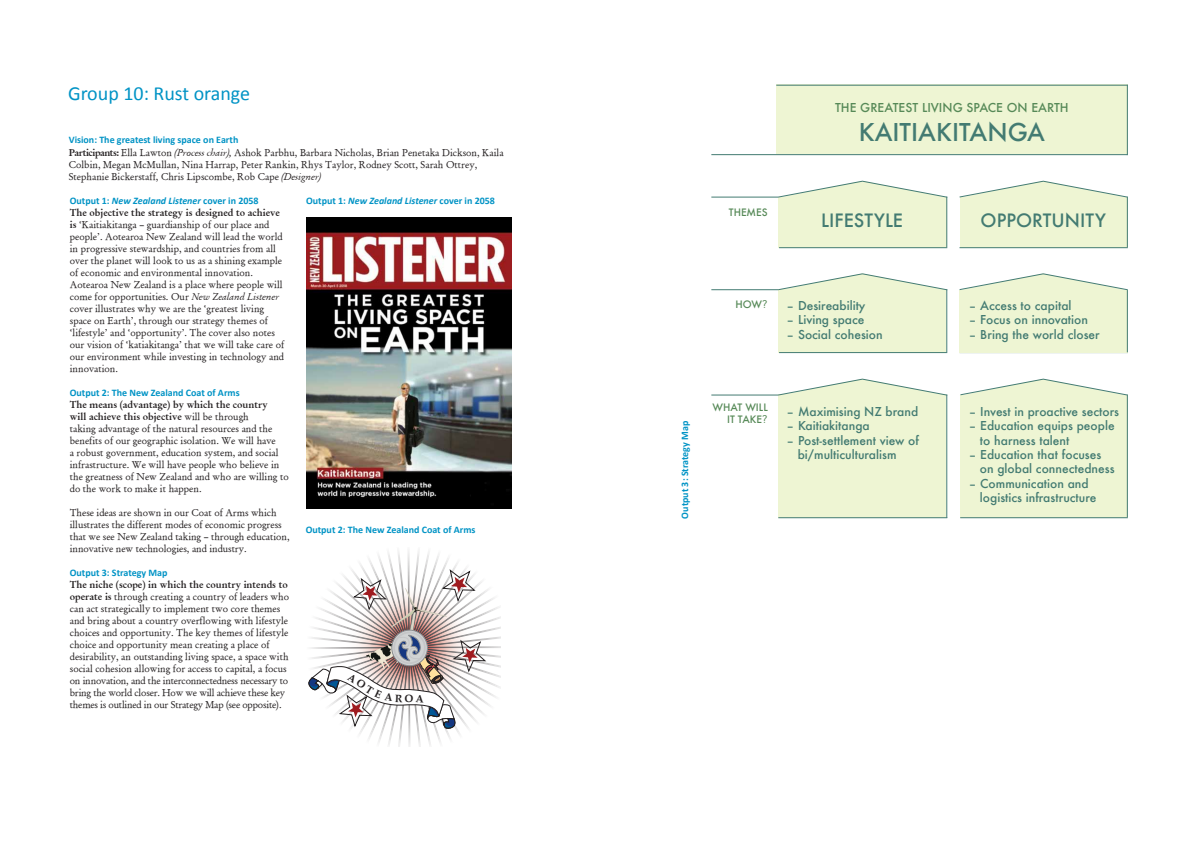
<style>
.page{position:relative;width:1191px;height:842px;background:#fff}
.page>*{position:absolute;margin:0;border:0;box-sizing:border-box;transform-origin:0 0}
.t1{font:500 24px "Futura";color:#437b72}
.t2{font:20px "Calibri";color:#0093c5}
.t3{font:500 18px "Futura";color:#437b72}
.t4{font:500 12px/14.4px "Futura";color:#437b72}
.t5{font:500 12px "Futura";color:#568957}
.t6{font:10px/12px "Garamond Macronby Paul Kennett";color:#231f20}
.t7{font:700 10px "Calibri";color:#0093c5}
.t8{font:10px/12px "Garamond Macron Bold By Paul Kennett";color:#231f20}
.t9{font:500 10px/12px "Futura";color:#568957}
.s1{font-family:"Garamond Macron Bold By Paul Kennett"}
.s2{font-family:"Garamond Macron Italics By Paul Kennett"}
.s3{font-style:italic}
.s4{font-family:"Garamond Macronby Paul Kennett"}
.s5{font-family:"Geneva";font-weight:400}
</style>
<div class="page">
<img style="left:306px;top:217px;width:205px;height:291px">
<div style="left:776px;top:85px;width:351px;height:69px;background:#eef5d3"></div>
<hr style="left:711px;top:154px;width:416px;height:1px;background:#437b72">
<hr style="left:1126px;top:85px;width:1px;height:70px;background:#437b72">
<hr style="left:776px;top:85px;width:351px;height:1px;background:#437b72">
<div style="left:959px;top:198px;width:168px;height:50px;background:#eef5d3"></div>
<div style="left:778px;top:198px;width:169px;height:50px;background:#eef5d3"></div>
<hr style="left:711px;top:197px;width:67px;height:1px;background:#437b72">
<hr style="left:1126px;top:197px;width:1px;height:50px;background:#437b72">
<svg style="left:777px;top:180px;width:171px;height:18px"></svg>
<svg style="left:959px;top:180px;width:169px;height:18px"></svg>
<hr style="left:946px;top:197px;width:1px;height:50px;background:#437b72">
<div style="left:960px;top:395px;width:167px;height:123px;background:#eef5d3"></div>
<div style="left:778px;top:395px;width:168px;height:123px;background:#eef5d3"></div>
<hr style="left:1126px;top:395px;width:1px;height:122px;background:#437b72">
<hr style="left:711px;top:394px;width:67px;height:1px;background:#437b72">
<svg style="left:777px;top:378px;width:171px;height:18px"></svg>
<svg style="left:960px;top:378px;width:168px;height:18px"></svg>
<hr style="left:946px;top:395px;width:1px;height:123px;background:#437b72">
<hr style="left:959px;top:352px;width:168px;height:1px;background:#437b72">
<div style="left:959px;top:290px;width:168px;height:62px;background:#eef5d3"></div>
<div style="left:778px;top:290px;width:168px;height:63px;background:#eef5d3"></div>
<hr style="left:1126px;top:290px;width:1px;height:62px;background:#437b72">
<hr style="left:711px;top:289px;width:67px;height:1px;background:#437b72">
<svg style="left:777px;top:273px;width:171px;height:18px"></svg>
<svg style="left:959px;top:273px;width:169px;height:18px"></svg>
<hr style="left:946px;top:289px;width:1px;height:63px;background:#437b72">
<hr style="left:779px;top:352px;width:168px;height:1px;background:#437b72">
<hr style="left:959px;top:247px;width:168px;height:1px;background:#437b72">
<hr style="left:779px;top:247px;width:168px;height:1px;background:#437b72">
<hr style="left:960px;top:517px;width:167px;height:1px;background:#437b72">
<hr style="left:778px;top:517px;width:169px;height:1px;background:#437b72">
<svg style="left:308px;top:550px;width:192px;height:196px"></svg>
<h2 class="t2" style="left:68px;top:81px;width:184px">Group 10: Rust orange</h2>
<p class="t7" style="left:69px;top:133px;width:171px">Vision: The greatest living space on Earth</p>
<p class="t6" style="left:69px;top:146px;width:436px"><span class="s1">Participants:</span> Ella Lawton <span class="s2">(Process chair),</span> Ashok Parbhu, Barbara Nicholas, Brian Penetaka Dickson, Kaila<br>Colbin, Megan McMullan, Nina Harrap, Peter Rankin, Rhys Taylor, Rodney Scott, Sarah Ottrey,<br>Stephanie Bickerstaff, Chris Lipscombe, Rob Cape <span class="s2">(Designer)</span></p>
<p class="t7" style="left:306px;top:194px;width:190px">Output 1: <span class="s3">New Zealand Listener</span> cover in 2058</p>
<p class="t7" style="left:70px;top:194px;width:190px">Output 1: <span class="s3">New Zealand Listener</span> cover in 2058</p>
<p class="t8" style="left:70px;top:206px;width:212px">The objective the strategy is designed to achieve</p>
<p class="t6" style="left:70px;top:218px;width:216px"><span class="s1">is</span> ‘Kaitiakitanga – guardianship of our place and people’. Aotearoa New Zealand will lead the world in progressive stewardship, and countries from all over the planet will look to us as a shining example of economic and environmental innovation.<br>Aotearoa New Zealand is a place where people will come for opportunities. Our <span class="s2">New Zealand Listener </span>cover illustrates why we are the ‘greatest living space on Earth’, through our strategy themes of ‘lifestyle’ and ‘opportunity’. The cover also notes our vision of ‘katiakitanga’ that we will take care of our environment while investing in technology and innovation.</p>
<p class="t7" style="left:70px;top:386px;width:171px">Output 2: The New Zealand Coat of Arms</p>
<p class="t8" style="left:70px;top:398px;width:199px">The means (advantage) by which the country will achieve this objective <span class="s4">will be through</span></p>
<p class="t6" style="left:70px;top:422px;width:221px">taking advantage of the natural resources and the benefits of our geographic isolation. We will have<br>a robust government, education system, and social infrastructure. We will have people who believe in the greatness of New Zealand and who are willing to do the work to make it happen.</p>
<p class="t6" style="left:70px;top:506px;width:221px">These ideas are shown in our Coat of Arms which illustrates the different modes of economic progress that we see New Zealand taking – through education, innovative new technologies, and industry.</p>
<p class="t7" style="left:70px;top:566px;width:99px">Output 3: Strategy Map</p>
<p class="t8" style="left:70px;top:578px;width:219px">The niche (scope) in which the country intends to</p>
<p class="t6" style="left:70px;top:590px;width:221px"><span class="s1">operate is</span> through creating a country of leaders who can act strategically to implement two core themes and bring about a country overflowing with lifestyle choices and opportunity. The key themes of lifestyle choice and opportunity mean creating a place of desirability, an outstanding living space, a space with social cohesion allowing for access to capital, a focus on innovation, and the interconnectedness necessary to bring the world closer. How we will achieve these key themes is outlined in our Strategy Map (see opposite).</p>
<p class="t7" style="left:306px;top:523px;width:171px">Output 2: The New Zealand Coat of Arms</p>
<p class="t9" style="left:729px;top:206px;width:40px">Themes</p>
<p class="t5" style="left:835px;top:100px;width:235px">The greatest living space on Earth</p>
<h1 class="t1" style="left:859px;top:116px;width:131px">KAITIAKITANGA</h1>
<h3 class="t3" style="left:821px;top:208px;width:73px">lI FESTYLE</h3>
<h3 class="t3" style="left:980px;top:208px;width:116px">opportunity</h3>
<p class="t9" style="left:735px;top:298px;width:34px">HOW<span class="s5">?</span></p>
<p class="t4" style="left:786px;top:298px;width:80px">– Desireability</p>
<p class="t4" style="left:786px;top:312px;width:79px">– Living space</p>
<p class="t4" style="left:786px;top:327px;width:98px">– Social cohesion</p>
<p class="t7" style="left:678px;top:519px;width:99px;rotate:-90deg">Output 3: Strategy Map</p>
<p class="t9" style="left:727px;top:401px;width:42px;text-indent:-15px">WHAT WILL<br>IT TAKE<span class="s5">?</span></p>
<p class="t4" style="left:786px;top:404px;width:133px">– Maximising NZ brand</p>
<p class="t4" style="left:786px;top:418px;width:85px">– Kaitiakitanga</p>
<p class="t4" style="left:797px;top:433px;width:123px;text-indent:-11px">– Post-settlement view of bi/multiculturalism</p>
<p class="t4" style="left:968px;top:298px;width:104px">– Access to capital</p>
<p class="t4" style="left:968px;top:312px;width:121px">– Focus on innovation</p>
<p class="t4" style="left:968px;top:327px;width:132px">– Bring the world closer</p>
<p class="t4" style="left:968px;top:404px;width:152px">– I nvest in proactive sectors</p>
<p class="t4" style="left:980px;top:418px;width:136px;text-indent:-11px">– Education equips people to harness talent</p>
<p class="t4" style="left:980px;top:447px;width:136px;text-indent:-11px">– Education that focuses on global connectedness</p>
<p class="t4" style="left:980px;top:476px;width:118px;text-indent:-11px">– Communication and logistics infrastructure</p>
</div>
